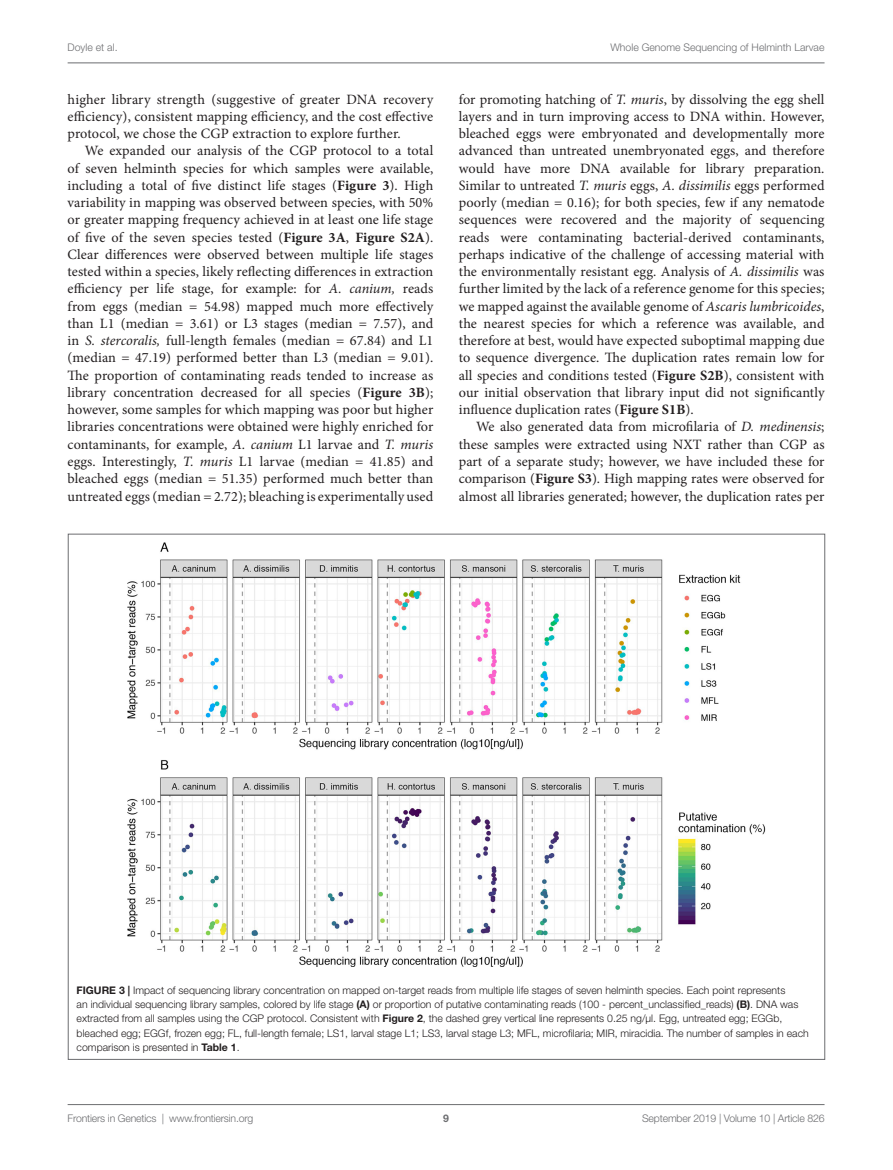
<style>
.page{position:relative;width:893px;height:1170px;background:#fff}
.page>*{position:absolute;margin:0;border:0;box-sizing:border-box;transform-origin:0 0}
.T{font:14.25px/17.2px "Minion Pro";letter-spacing:.005em;color:#231f20;text-align:justify}
.FC{font:300 10.5px/14.2px "Helvetica Neue LT Std";color:#231f20}
.t1{font:300 10.5px "Helvetica Neue LT Std";letter-spacing:-.015em;color:#6c6d70}
.t2{font:700 10.5px "Helvetica Neue LT Std";color:#6c6d70}
.s1{font-weight:700}
.s2{font-style:italic}
</style>
<div class="page">
<hr style="left:68px;top:63px;width:756px;height:1px;background:#6c6d70">
<hr style="left:68px;top:1104px;width:756px;height:1px;background:#6c6d70">
<img style="left:127px;top:542px;width:638px;height:424px">
<p class="t1" style="left:68px;top:41px;width:51px">Doyle et al.</p>
<p class="t1" style="left:610px;top:41px;width:216px">Whole Genome Sequencing of Helminth Larvae</p>
<p class="T" style="left:68px;top:90px;width:367px">higher library strength (suggestive of greater DNA recovery efficiency), consistent mapping efficiency, and the cost effective protocol, we chose the CGP extraction to explore further.</p>
<p class="T" style="left:68px;top:142px;width:367px;text-indent:17px">We expanded our analysis of the CGP protocol to a total of seven helminth species for which samples were available, including a total of five distinct life stages (<span class="s1">Figure 3</span>). High variability in mapping was observed between species, with 50% or greater mapping frequency achieved in at least one life stage of five of the seven species tested (<span class="s1">Figure 3A</span>, <span class="s1">Figure S2A</span>).<br>Clear differences were observed between multiple life stages tested within a species, likely reflecting differences in extraction efficiency per life stage, for example: for <span class="s2">A. canium,</span> reads from eggs (median = 54.98) mapped much more effectively than L1 (median = 3.61) or L3 stages (median = 7.57), and in <span class="s2">S. stercoralis,</span> full-length females (median = 67.84) and L1 (median = 47.19) performed better than L3 (median = 9.01).<br>The proportion of contaminating reads tended to increase as library concentration decreased for all species (<span class="s1">Figure 3B</span>); however, some samples for which mapping was poor but higher libraries concentrations were obtained were highly enriched for contaminants, for example, <span class="s2">A. canium</span> L1 larvae and <span class="s2">T. muris </span>eggs. Interestingly, <span class="s2">T. muris</span> L1 larvae (median = 41.85) and bleached eggs (median = 51.35) performed much better than untreated eggs (median = 2.72); bleaching is experimentally used</p>
<p class="T" style="left:459px;top:90px;width:367px">for promoting hatching of <span class="s2">T. muris</span>, by dissolving the egg shell layers and in turn improving access to DNA within. However, bleached eggs were embryonated and developmentally more advanced than untreated unembryonated eggs, and therefore would have more DNA available for library preparation.<br>Similar to untreated <span class="s2">T. muris</span> eggs, <span class="s2">A. dissimilis</span> eggs performed poorly (median = 0.16); for both species, few if any nematode sequences were recovered and the majority of sequencing reads were contaminating bacterial-derived contaminants, perhaps indicative of the challenge of accessing material with the environmentally resistant egg. Analysis of <span class="s2">A. dissimilis</span> was further limited by the lack of a reference genome for this species; we mapped against the available genome of <span class="s2">Ascaris lumbricoides</span>, the nearest species for which a reference was available, and therefore at best, would have expected suboptimal mapping due to sequence divergence. The duplication rates remain low for all species and conditions tested (<span class="s1">Figure S2B</span>), consistent with our initial observation that library input did not significantly influence duplication rates (<span class="s1">Figure S1B</span>).</p>
<p class="T" style="left:459px;top:418px;width:367px;text-indent:17px">We also generated data from microfilaria of <span class="s2">D. medinensis</span>; these samples were extracted using NXT rather than CGP as part of a separate study; however, we have included these for comparison (<span class="s1">Figure S3</span>). High mapping rates were observed for almost all libraries generated; however, the duplication rates per</p>
<p class="FC" style="left:77px;top:982px;width:734px"><span class="s1">FIGURE 3 |</span> Impact of sequencing library concentration on mapped on-target reads from multiple life stages of seven helminth species. Each point represents<br>an individual sequencing library samples, colored by life stage <span class="s1">(A)</span> or proportion of putative contaminating reads (100 - percent_unclassified_reads) <span class="s1">(B)</span>. DNA was extracted from all samples using the CGP protocol. Consistent with <span class="s1">Figure 2</span>, the dashed grey vertical line represents 0.25 ng/µl. Egg, untreated egg; EGGb, bleached egg; EGGf, frozen egg; FL, full-length female; LS1, larval stage L1; LS3, larval stage L3; MFL, microfilaria; MIR, miracidia. The number of samples in each comparison is presented in <span class="s1">Table 1</span>.</p>
<p class="t1" style="left:68px;top:1111px;width:187px">Frontiers in Genetics | www.frontiersin.org</p>
<p class="t2" style="left:443px;top:1111px;width:7px">9</p>
<p class="t1" style="left:642px;top:1111px;width:184px">September 2019 | Volume 10 | Article 826</p>
</div>
